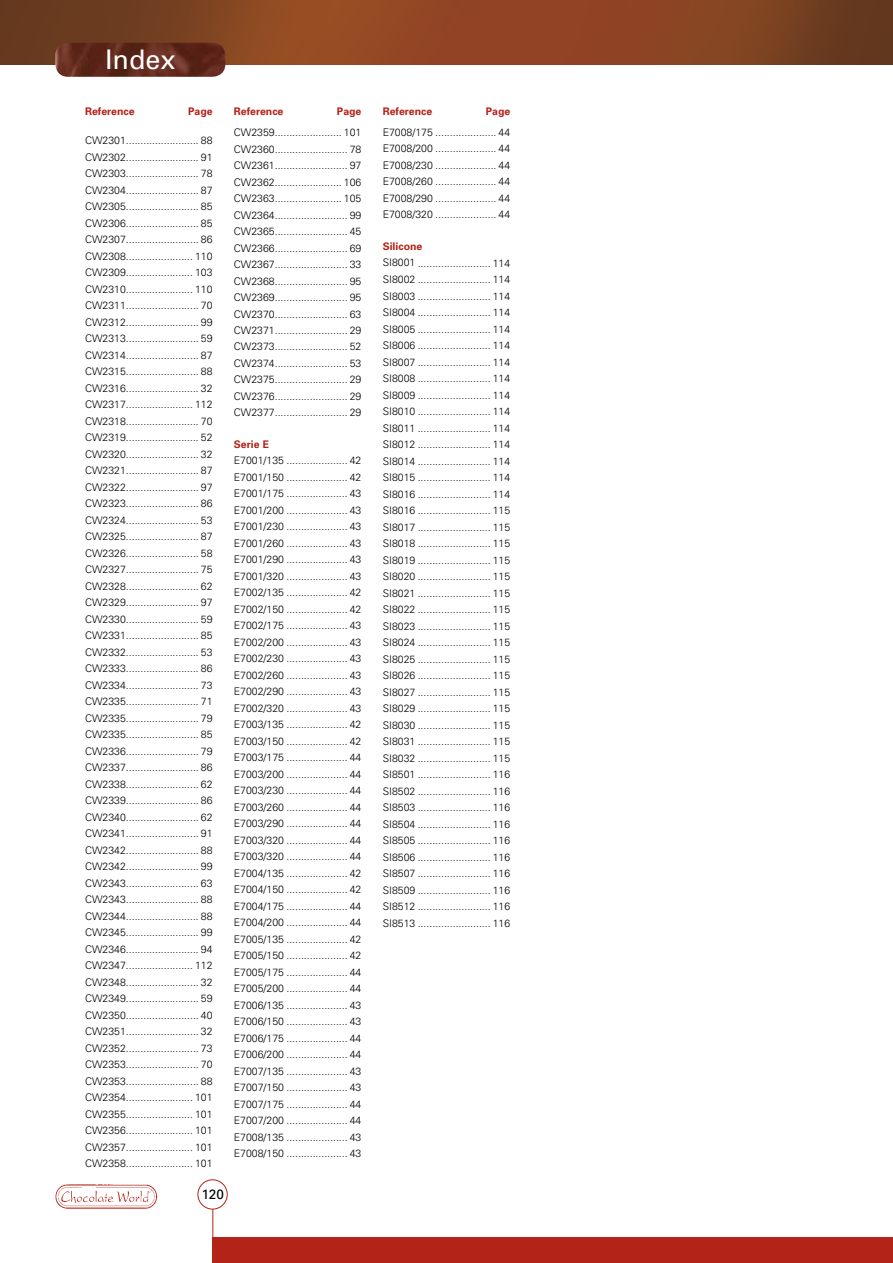
<style>
.page{position:relative;width:893px;height:1263px;background:#fff}
.page>*{position:absolute;margin:0;border:0;box-sizing:border-box;transform-origin:0 0}
.t1{font:27px "Univers";color:#fff}
.t2{font:13.5px "Univers";color:#000}
.t3{font:300 10.5px/16.5px "Univers";color:#000;text-align:justify}
.t4{font:700 10.5px "Univers";color:#b32317}
</style>
<div class="page">
<img style="left:0;top:0;width:893px;height:64px">
<img style="left:55px;top:43px;width:170px;height:34px">
<div style="left:198px;top:1179px;width:29px;height:30px;border:1px solid #b32317;border-radius:50%"></div>
<div style="left:213px;top:1238px;width:680px;height:25px;background:#b32317"></div>
<hr style="left:213px;top:1209px;width:1px;height:54px;background:#b32317">
<img style="left:55px;top:1184px;width:103px;height:25px">
<h1 class="t1" style="left:105px;top:43px;width:72px">Index</h1>
<p class="t4" style="left:85px;top:104px;width:51px">Reference</p>
<p class="t4" style="left:188px;top:104px;width:26px">Page</p>
<p class="t4" style="left:234px;top:104px;width:51px">Reference</p>
<p class="t4" style="left:337px;top:104px;width:26px">Page</p>
<p class="t4" style="left:383px;top:104px;width:51px">Reference</p>
<p class="t4" style="left:486px;top:104px;width:26px">Page</p>
<p class="t3" style="left:234px;top:124px;width:129px">CW2359....................... 101<br>CW2360......................... 78<br>CW2361......................... 97<br>CW2362....................... 106<br>CW2363....................... 105<br>CW2364......................... 99<br>CW2365......................... 45<br>CW2366......................... 69<br>CW2367......................... 33<br>CW2368......................... 95<br>CW2369......................... 95<br>CW2370......................... 63<br>CW2371......................... 29<br>CW2373......................... 52<br>CW2374......................... 53<br>CW2375......................... 29<br>CW2376......................... 29<br>CW2377......................... 29</p>
<p class="t4" style="left:234px;top:437px;width:37px">Serie E</p>
<p class="t3" style="left:234px;top:452px;width:129px">E7001/135 ..................... 42<br>E7001/150 ..................... 42<br>E7001/175 ..................... 43<br>E7001/200 ..................... 43<br>E7001/230 ..................... 43<br>E7001/260 ..................... 43<br>E7001/290 ..................... 43<br>E7001/320 ..................... 43<br>E7002/135 ..................... 42<br>E7002/150 ..................... 42<br>E7002/175 ..................... 43<br>E7002/200 ..................... 43<br>E7002/230 ..................... 43<br>E7002/260 ..................... 43<br>E7002/290 ..................... 43<br>E7002/320 ..................... 43<br>E7003/135 ..................... 42<br>E7003/150 ..................... 42<br>E7003/175 ..................... 44<br>E7003/200 ..................... 44<br>E7003/230 ..................... 44<br>E7003/260 ..................... 44<br>E7003/290 ..................... 44<br>E7003/320 ..................... 44<br>E7003/320 ..................... 44<br>E7004/135 ..................... 42<br>E7004/150 ..................... 42<br>E7004/175 ..................... 44<br>E7004/200 ..................... 44<br>E7005/135 ..................... 42<br>E7005/150 ..................... 42<br>E7005/175 ..................... 44<br>E7005/200 ..................... 44<br>E7006/135 ..................... 43<br>E7006/150 ..................... 43<br>E7006/175 ..................... 44<br>E7006/200 ..................... 44<br>E7007/135 ..................... 43<br>E7007/150 ..................... 43<br>E7007/175 ..................... 44<br>E7007/200 ..................... 44<br>E7008/135 ..................... 43<br>E7008/150 ..................... 43</p>
<p class="t3" style="left:383px;top:123px;width:129px">E7008/175 ..................... 44<br>E7008/200 ..................... 44<br>E7008/230 ..................... 44<br>E7008/260 ..................... 44<br>E7008/290 ..................... 44<br>E7008/320 ..................... 44</p>
<p class="t4" style="left:383px;top:239px;width:41px">Silicone</p>
<p class="t3" style="left:383px;top:255px;width:129px">SI8001 ......................... 114<br>SI8002 ......................... 114<br>SI8003 ......................... 114<br>SI8004 ......................... 114<br>SI8005 ......................... 114<br>SI8006 ......................... 114<br>SI8007 ......................... 114<br>SI8008 ......................... 114<br>SI8009 ......................... 114<br>SI8010 ......................... 114<br>SI8011 ......................... 114<br>SI8012 ......................... 114<br>SI8014 ......................... 114<br>SI8015 ......................... 114<br>SI8016 ......................... 114<br>SI8016 ......................... 115<br>SI8017 ......................... 115<br>SI8018 ......................... 115<br>SI8019 ......................... 115<br>SI8020 ......................... 115<br>SI8021 ......................... 115<br>SI8022 ......................... 115<br>SI8023 ......................... 115<br>SI8024 ......................... 115<br>SI8025 ......................... 115<br>SI8026 ......................... 115<br>SI8027 ......................... 115<br>SI8029 ......................... 115<br>SI8030 ......................... 115<br>SI8031 ......................... 115<br>SI8032 ......................... 115<br>SI8501 ......................... 116<br>SI8502 ......................... 116<br>SI8503 ......................... 116<br>SI8504 ......................... 116<br>SI8505 ......................... 116<br>SI8506 ......................... 116<br>SI8507 ......................... 116<br>SI8509 ......................... 116<br>SI8512 ......................... 116<br>SI8513 ......................... 116</p>
<p class="t3" style="left:85px;top:132px;width:129px">CW2301......................... 88<br>CW2302......................... 91<br>CW2303......................... 78<br>CW2304......................... 87<br>CW2305......................... 85<br>CW2306......................... 85<br>CW2307......................... 86<br>CW2308....................... 110<br>CW2309....................... 103<br>CW2310....................... 110<br>CW2311......................... 70<br>CW2312......................... 99<br>CW2313......................... 59<br>CW2314......................... 87<br>CW2315......................... 88<br>CW2316......................... 32<br>CW2317....................... 112<br>CW2318......................... 70<br>CW2319......................... 52<br>CW2320......................... 32<br>CW2321......................... 87<br>CW2322......................... 97<br>CW2323......................... 86<br>CW2324......................... 53<br>CW2325......................... 87<br>CW2326......................... 58<br>CW2327......................... 75<br>CW2328......................... 62<br>CW2329......................... 97<br>CW2330......................... 59<br>CW2331......................... 85<br>CW2332......................... 53<br>CW2333......................... 86<br>CW2334......................... 73<br>CW2335......................... 71<br>CW2335......................... 79<br>CW2335......................... 85<br>CW2336......................... 79<br>CW2337......................... 86<br>CW2338......................... 62<br>CW2339......................... 86<br>CW2340......................... 62<br>CW2341......................... 91<br>CW2342......................... 88<br>CW2342......................... 99<br>CW2343......................... 63<br>CW2343......................... 88<br>CW2344......................... 88<br>CW2345......................... 99<br>CW2346......................... 94<br>CW2347....................... 112<br>CW2348......................... 32<br>CW2349......................... 59<br>CW2350......................... 40<br>CW2351......................... 32<br>CW2352......................... 73<br>CW2353......................... 70<br>CW2353......................... 88<br>CW2354....................... 101<br>CW2355....................... 101<br>CW2356....................... 101<br>CW2357....................... 101<br>CW2358....................... 101</p>
<p class="t2" style="left:201px;top:1185px;width:24px">120</p>
</div>
